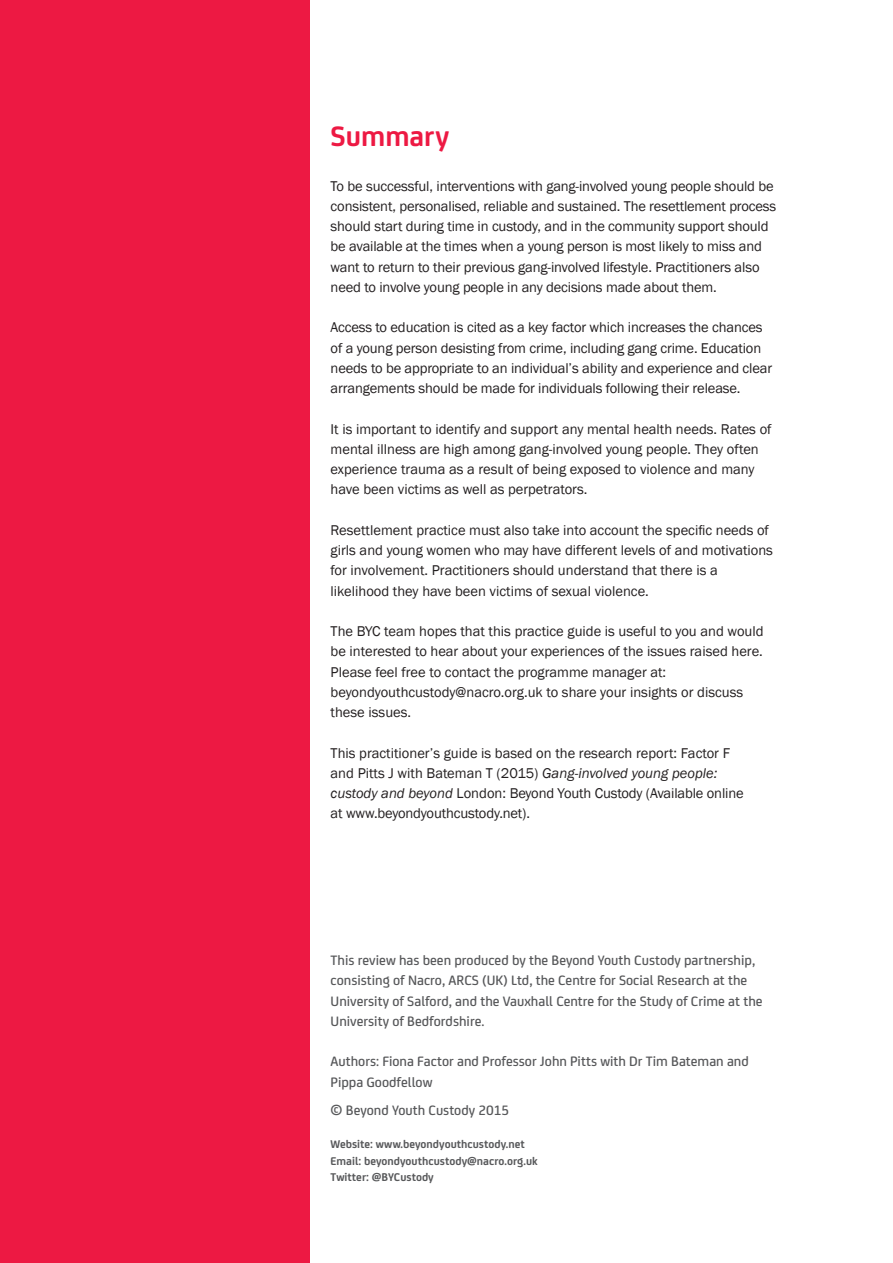
<style>
.page{position:relative;width:893px;height:1263px;background:#fff}
.page>*{position:absolute;margin:0;border:0;box-sizing:border-box;transform-origin:0 0}
.subhead_joeybold_20p{font:700 30px "FS Joey";color:#ed1943}
.body_copy_franklin_g{font:14.55px/20.2px "Franklin Gothic";letter-spacing:-.01em;color:#231f20}
.body_copy_franklin_g-2{font:500 14.55px/20.2px "FS Joey";color:#57585a}
.body_copy_franklin_g-3{font:700 12px "FS Joey";color:#57585a}
.s1{font-style:italic}
</style>
<div class="page">
<div style="left:0;top:0;width:309px;height:1263px;background:#ed1943"></div>
<p class="subhead_joeybold_20p" style="left:331px;top:113px;width:120px">Summary</p>
<p class="body_copy_franklin_g" style="left:331px;top:176px;width:447px">To be successful, interventions with gang-involved young people should be consistent, personalised, reliable and sustained. The resettlement process should start during time in custody, and in the community support should be available at the times when a young person is most likely to miss and want to return to their previous gang-involved lifestyle. Practitioners also need to involve young people in any decisions made about them.</p>
<p class="body_copy_franklin_g" style="left:331px;top:318px;width:443px">Access to education is cited as a key factor which increases the chances of a young person desisting from crime, including gang crime. Education needs to be appropriate to an individual’s ability and experience and clear arrangements should be made for individuals following their release.</p>
<p class="body_copy_franklin_g" style="left:331px;top:419px;width:442px">It is important to identify and support any mental health needs. Rates of mental illness are high among gang-involved young people. They often experience trauma as a result of being exposed to violence and many have been victims as well as perpetrators.</p>
<p class="body_copy_franklin_g" style="left:331px;top:520px;width:444px">Resettlement practice must also take into account the specific needs of girls and young women who may have different levels of and motivations for involvement. Practitioners should understand that there is a likelihood they have been victims of sexual violence.</p>
<p class="body_copy_franklin_g" style="left:331px;top:621px;width:434px">The BYC team hopes that this practice guide is useful to you and would be interested to hear about your experiences of the issues raised here.<br>Please feel free to contact the programme manager at: beyondyouthcustody@nacro.org.uk to share your insights or discuss these issues.</p>
<p class="body_copy_franklin_g" style="left:331px;top:743px;width:415px">This practitioner’s guide is based on the research report: Factor F and Pitts J with Bateman T (2015) <span class="s1">Gang-involved young people: custody and beyond</span> London: Beyond Youth Custody (Available online at www.beyondyouthcustody.net).</p>
<p class="body_copy_franklin_g-2" style="left:331px;top:949px;width:433px">This review has been produced by the Beyond Youth Custody partnership, consisting of Nacro, ARCS (UK) Ltd, the Centre for Social Research at the University of Salford, and the Vauxhall Centre for the Study of Crime at the University of Bedfordshire.</p>
<p class="body_copy_franklin_g-2" style="left:331px;top:1050px;width:420px">Authors: Fiona Factor and Professor John Pitts with Dr Tim Bateman and<br>Pippa Goodfellow</p>
<p class="body_copy_franklin_g-2" style="left:331px;top:1099px;width:180px">© Beyond Youth Custody 2015</p>
<p class="body_copy_franklin_g-3" style="left:331px;top:1135px;width:196px">Website: www.beyondyouthcustody.net</p>
<p class="body_copy_franklin_g-3" style="left:331px;top:1152px;width:209px">Email: beyondyouthcustody@nacro.org.uk</p>
<p class="body_copy_franklin_g-3" style="left:331px;top:1168px;width:105px">Twitter: @BYCustody</p>
</div>
